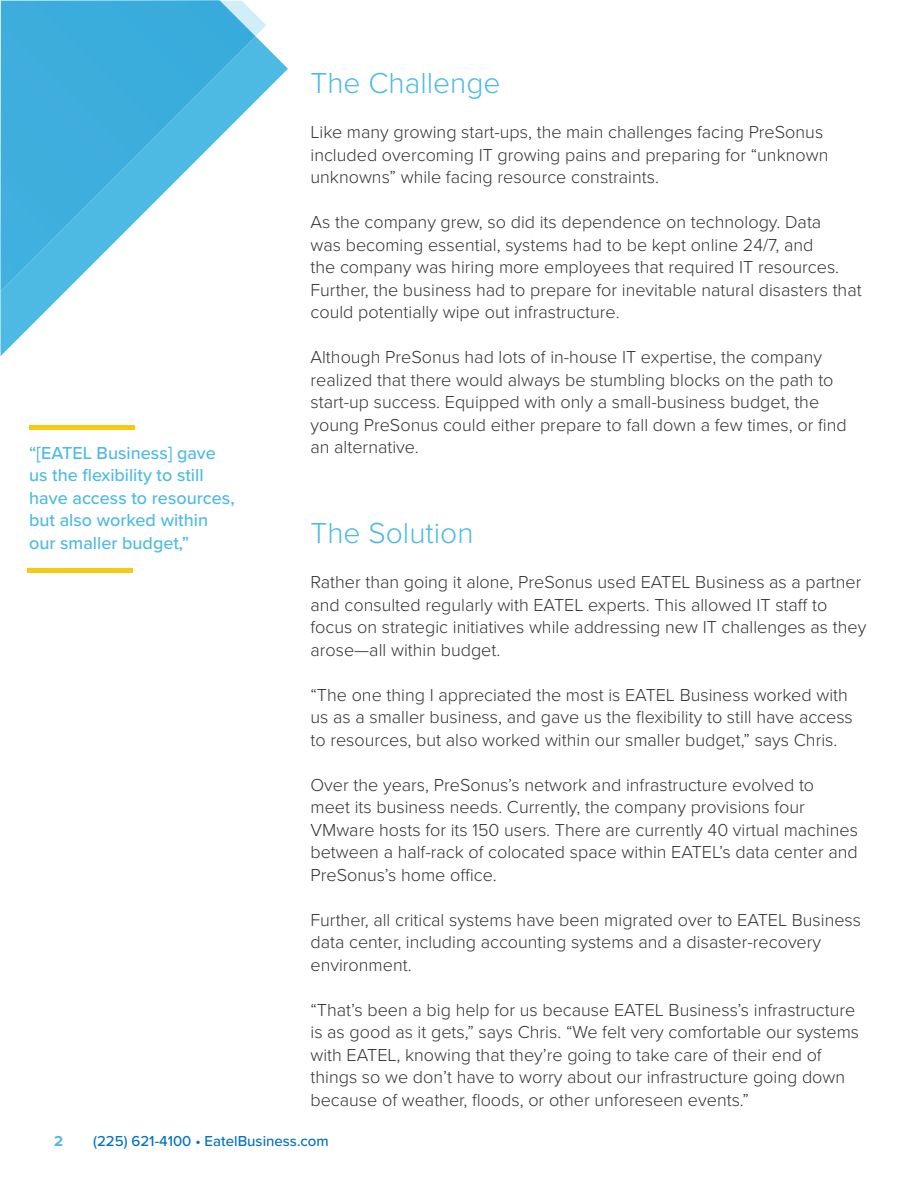
<style>
.page{position:relative;width:918px;height:1188px;background:#fff}
.page>*{position:absolute;margin:0;border:0;box-sizing:border-box;transform-origin:0 0}
.t1{font:300 30px "Proxima Nova";color:#4dbae3}
.t2{font:300 18px/22.5px "Proxima Nova";color:#333}
.Case_study_drop_quot{font:500 18px/22.5px "Proxima Nova";color:#4dbae3}
.t3{font:500 15px "Proxima Nova";color:#0073bd}
.t4{font:700 15px "Proxima Nova";color:#4dbae3}
</style>
<div class="page">
<hr style="left:29px;top:425px;width:106px;height:4px;background:#fac80e">
<hr style="left:27px;top:569px;width:106px;height:4px;background:#fac80e">
<svg style="left:0;top:0;width:288px;height:356px"></svg>
<svg style="left:256px;top:1px;width:10px;height:290px"></svg>
<svg style="left:0;top:1px;width:256px;height:290px"></svg>
<p class="Case_study_drop_quot" style="left:29px;top:441px;width:207px">“[EATEL Business] gave us the flexibility to still have access to resources, but also worked within our smaller budget,”</p>
<p class="t1" style="left:310px;top:61px;width:192px">The Challenge</p>
<p class="t2" style="left:310px;top:120px;width:519px">Like many growing start-ups, the main challenges facing PreSonus included overcoming IT growing pains and preparing for “unknown unknowns” while facing resource constraints.</p>
<p class="t2" style="left:310px;top:210px;width:553px">As the company grew, so did its dependence on technology. Data<br>was becoming essential, systems had to be kept online 24/7, and<br>the company was hiring more employees that required IT resources.<br>Further, the business had to prepare for inevitable natural disasters that could potentially wipe out infrastructure.</p>
<p class="t2" style="left:310px;top:345px;width:538px">Although PreSonus had lots of in-house IT expertise, the company realized that there would always be stumbling blocks on the path to start-up success. Equipped with only a small-business budget, the young PreSonus could either prepare to fall down a few times, or find an alternative.</p>
<p class="t1" style="left:310px;top:511px;width:165px">The Solution</p>
<p class="t2" style="left:310px;top:570px;width:557px">Rather than going it alone, PreSonus used EATEL Business as a partner and consulted regularly with EATEL experts. This allowed IT staff to focus on strategic initiatives while addressing new IT challenges as they arose—all within budget.</p>
<p class="t2" style="left:310px;top:683px;width:544px">“The one thing I appreciated the most is EATEL Business worked with us as a smaller business, and gave us the flexibility to still have access to resources, but also worked within our smaller budget,” says Chris.</p>
<p class="t2" style="left:310px;top:773px;width:549px">Over the years, PreSonus’s network and infrastructure evolved to meet its business needs. Currently, the company provisions four VMware hosts for its 150 users. There are currently 40 virtual machines between a half-rack of colocated space within EATEL’s data center and PreSonus’s home office.</p>
<p class="t2" style="left:310px;top:908px;width:552px">Further, all critical systems have been migrated over to EATEL Business data center, including accounting systems and a disaster-recovery environment.</p>
<p class="t2" style="left:310px;top:998px;width:550px">“That’s been a big help for us because EATEL Business’s infrastructure is as good as it gets,” says Chris. “We felt very comfortable our systems with EATEL, knowing that they’re going to take care of their end of things so we don’t have to worry about our infrastructure going down because of weather, floods, or other unforeseen events.”</p>
<p class="t4" style="left:54px;top:1130px;width:10px">2</p>
<p class="t3" style="left:93px;top:1130px;width:237px">(225) 621-4100 • EatelBusiness.com</p>
</div>
